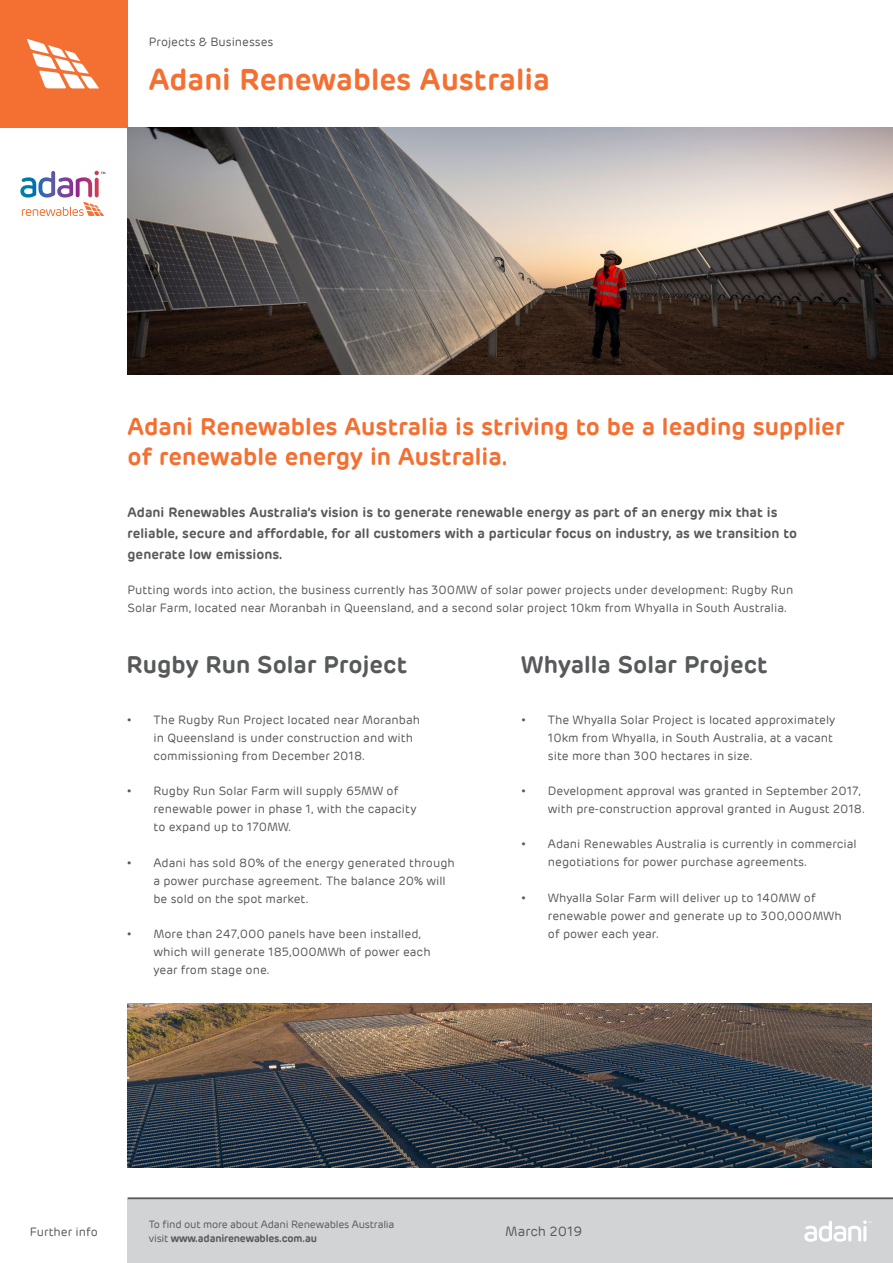
<style>
.page{position:relative;width:893px;height:1263px;background:#fff}
.page>*{position:absolute;margin:0;border:0;box-sizing:border-box;transform-origin:0 0}
.t1{font:600 30px "Adani";color:#f37032}
.t2{font:600 24px/30px "Adani";color:#f37032}
.t3{font:600 24px "Adani";color:#58595b}
.t4{font:600 13.5px/21px "Adani";color:#58595b}
.t5{font:13.5px "Adani";color:#58595b}
.t6{font:12px/18px "Adani";color:#58595b}
.t7{font:10.5px/13.4px "Adani";letter-spacing:-.02em;color:#58595b}
.s1{font-weight:600}
</style>
<div class="page">
<img style="left:128px;top:1004px;width:744px;height:163px">
<div style="left:128px;top:1199px;width:765px;height:64px;background:#d1d3d4"></div>
<div style="left:0;top:0;width:128px;height:128px;background:#f37032"></div>
<hr style="left:128px;top:1197px;width:765px;height:2px;background:#58595b">
<svg style="left:27px;top:39px;width:72px;height:49px"></svg>
<svg style="left:20px;top:171px;width:85px;height:45px"></svg>
<svg style="left:804px;top:1220px;width:68px;height:22px"></svg>
<img style="left:128px;top:128px;width:765px;height:246px">
<p class="t6" style="left:149px;top:33px;width:126px">Projects &amp; Businesses</p>
<h1 class="t1" style="left:149px;top:61px;width:402px">Adani Renewables Australia</h1>
<h2 class="t2" style="left:128px;top:411px;width:719px">Adani Renewables Australia is striving to be a leading supplier of renewable energy in Australia.</h2>
<p class="t4" style="left:128px;top:502px;width:671px">Adani Renewables Australia’s vision is to generate renewable energy as part of an energy mix that is reliable, secure and affordable, for all customers with a particular focus on industry, as we transition to generate low emissions.</p>
<p class="t6" style="left:128px;top:581px;width:667px">Putting words into action, the business currently has 300MW of solar power projects under development: Rugby Run<br>Solar Farm, located near Moranbah in Queensland, and a second solar project 10km from Whyalla in South Australia.</p>
<h2 class="t3" style="left:126px;top:649px;width:282px">Rugby Run Solar Project</h2>
<h2 class="t3" style="left:521px;top:649px;width:248px">Whyalla Solar Project</h2>
<p class="t6" style="left:153px;top:711px;width:268px;text-indent:-27px">• The Rugby Run Project located near Moranbah in Queensland is under construction and with commissioning from December 2018.</p>
<p class="t6" style="left:153px;top:782px;width:265px;text-indent:-27px">• Rugby Run Solar Farm will supply 65MW of renewable power in phase 1, with the capacity to expand up to 170MW.</p>
<p class="t6" style="left:153px;top:853px;width:303px;text-indent:-27px">• Adani has sold 80% of the energy generated through a power purchase agreement. The balance 20% will be sold on the spot market.</p>
<p class="t6" style="left:153px;top:924px;width:279px;text-indent:-27px">• More than 247,000 panels have been installed, which will generate 185,000MWh of power each year from stage one.</p>
<p class="t6" style="left:548px;top:711px;width:289px;text-indent:-27px">• The Whyalla Solar Project is located approximately<br>10km from Whyalla, in South Australia, at a vacant site more than 300 hectares in size.</p>
<p class="t6" style="left:548px;top:782px;width:319px;text-indent:-27px">• Development approval was granted in September 2017, with pre-construction approval granted in August 2018.</p>
<p class="t6" style="left:548px;top:835px;width:310px;text-indent:-27px">• Adani Renewables Australia is currently in commercial negotiations for power purchase agreements.</p>
<p class="t6" style="left:548px;top:888px;width:295px;text-indent:-27px">• Whyalla Solar Farm will deliver up to 140MW of renewable power and generate up to 300,000MWh of power each year.</p>
<p class="t6" style="left:30px;top:1222px;width:70px">Further info</p>
<p class="t7" style="left:149px;top:1218px;width:247px">To find out more about Adani Renewables Australia visit <span class="s1">www.adanirenewables.com.au</span></p>
<p class="t5" style="left:505px;top:1223px;width:79px">March 2019</p>
</div>
